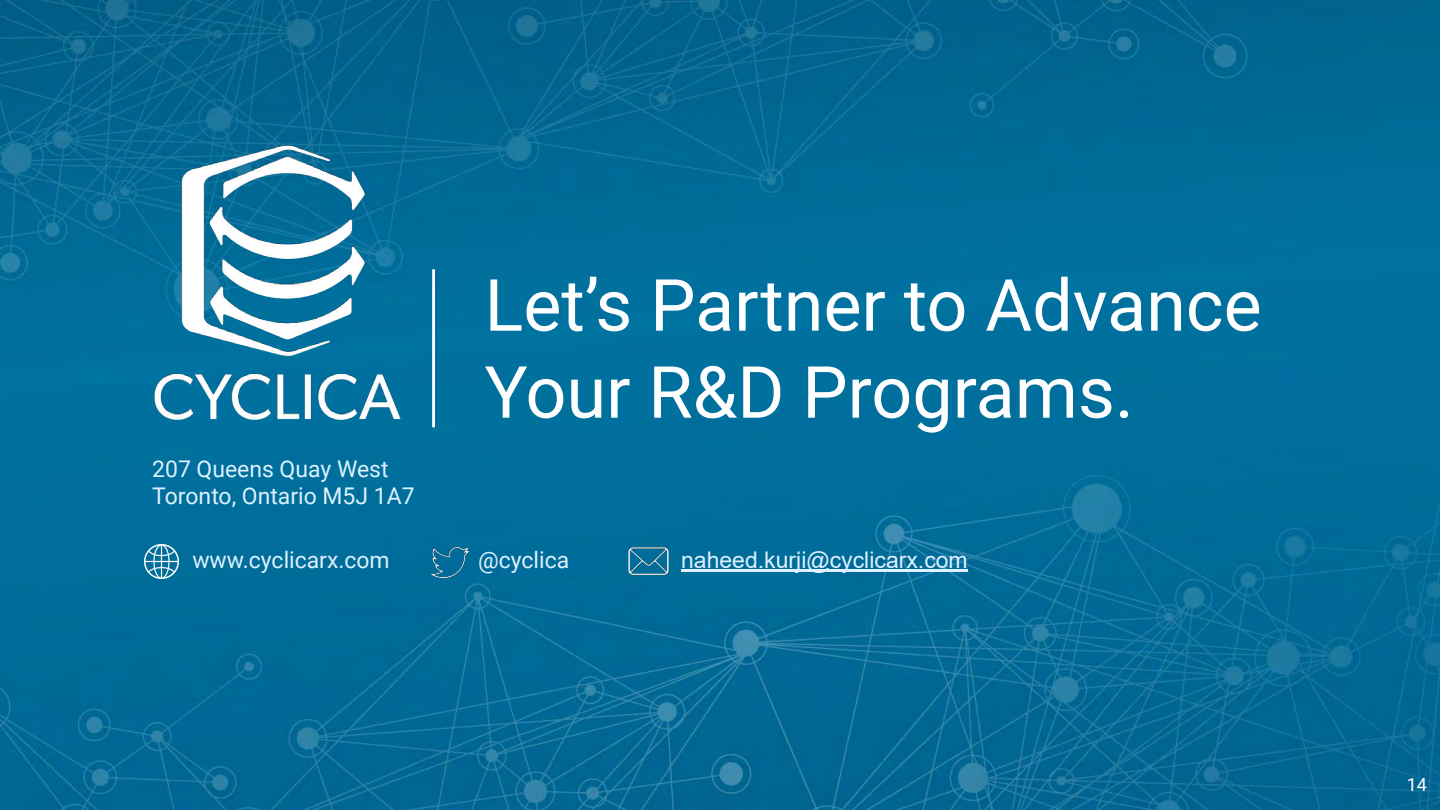
<style>
.page{position:relative;width:1440px;height:810px;background:#fff}
.page>*{position:absolute;margin:0;border:0;box-sizing:border-box;transform-origin:0 0}
.t1{font:72px/87px "Roboto";color:#fff}
.t2{font:23px/27px "Roboto";color:#ddf1ff}
.t3{font:23px "Arial";color:#ddf1ff}
.t4{font:18px "Roboto";color:#fff}
</style>
<div class="page">
<img style="left:0;top:0;width:1440px;height:810px">
<img style="left:136px;top:141px;width:282px;height:283px">
<div style="left:432px;top:269px;width:3px;height:158px;border:1px solid #fff"></div>
<img style="left:145px;top:544px;width:34px;height:34px">
<img style="left:430px;top:542px;width:41px;height:41px">
<img style="left:627px;top:539px;width:44px;height:44px">
<hr style="left:681px;top:569px;width:287px;height:3px;background:#ddf1ff">
<p class="t2" style="left:152px;top:458px;width:264px">207 Queens Quay West<br>Toronto, Ontario M5J 1A7</p>
<h1 class="t1" style="left:485px;top:269px;width:779px">Let’s Partner to Advance<br>Your R&amp;D Programs.</h1>
<p class="t2" style="left:192px;top:548px;width:199px">www.cyclicarx.com</p>
<p class="t2" style="left:478px;top:549px;width:93px">@cyclica</p>
<p class="t3" style="left:681px;top:544px;width:288px">naheed.kurji@cyclicarx.com</p>
<p class="t4" style="left:1407px;top:778px;width:22px">14</p>
</div>
